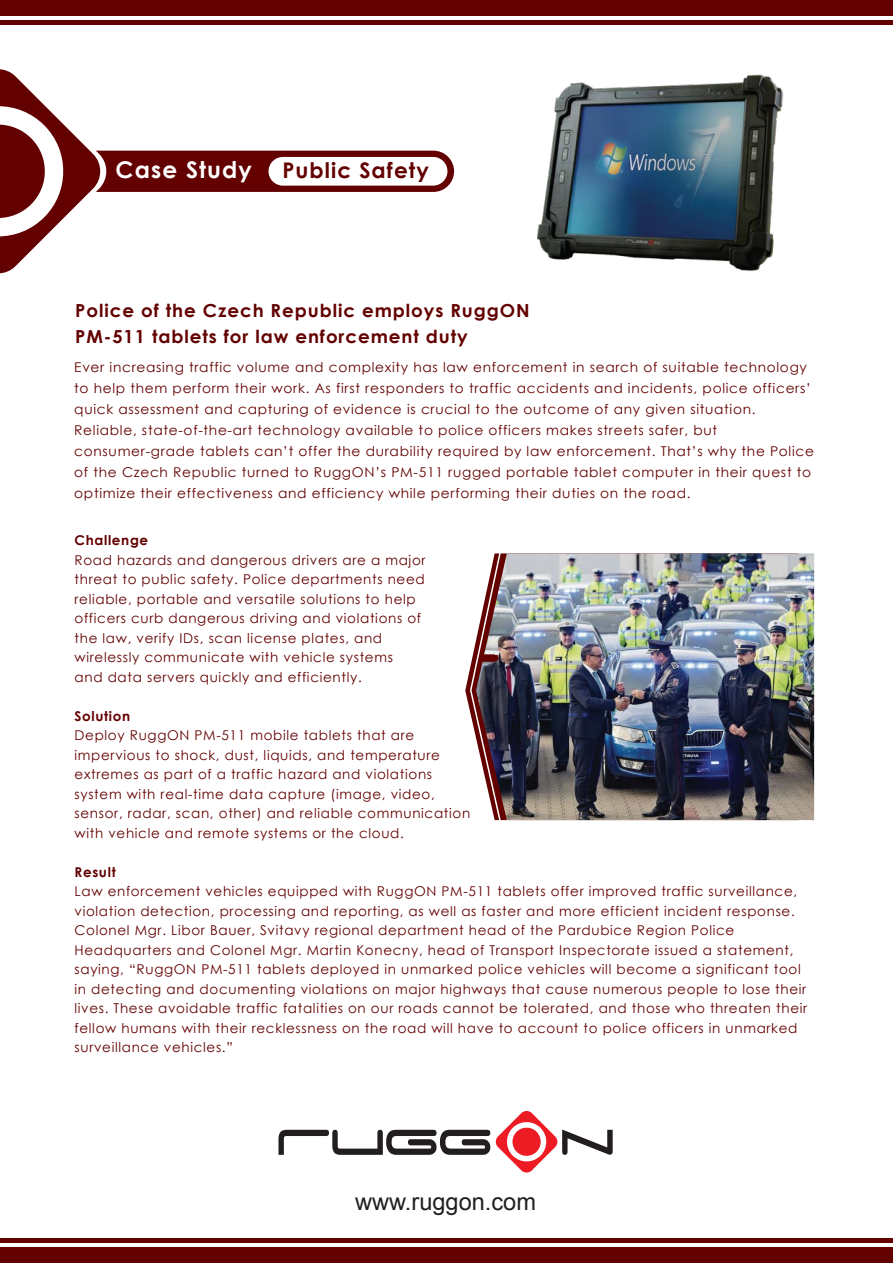
<style>
.page{position:relative;width:893px;height:1263px;background:#fff}
.page>*{position:absolute;margin:0;border:0;box-sizing:border-box;transform-origin:0 0}
.t1{font:23.55px "Arial";color:#221e1f}
.t2{font:700 23.1px "Century Gothic";letter-spacing:.05em;color:#fff}
.t3{font:700 21.6px "Century Gothic";letter-spacing:.05em;color:#630000}
.t4{font:700 18px/25.5px "Century Gothic";letter-spacing:.05em;color:#630000}
.t5{font:13.5px/19.5px "Century Gothic";letter-spacing:.05em;color:#630000}
.t6{font:700 13.5px "Century Gothic";letter-spacing:.05em;color:#630000}
</style>
<div class="page">
<img style="left:537px;top:74px;width:247px;height:197px">
<img style="left:502px;top:553px;width:312px;height:267px">
<svg style="left:469px;top:553px;width:33px;height:268px"></svg>
<svg style="left:0;top:69px;width:454px;height:205px"></svg>
<div style="left:268px;top:157px;width:179px;height:29px;background:#fff;border-radius:14px"></div>
<svg style="left:278px;top:1111px;width:335px;height:62px"></svg>
<div style="left:0;top:0;width:893px;height:15px;background:#630000"></div>
<div style="left:0;top:20px;width:893px;height:5px;background:#630000"></div>
<div style="left:0;top:1248px;width:893px;height:15px;background:#630000"></div>
<div style="left:0;top:1238px;width:893px;height:5px;background:#630000"></div>
<h2 class="t2" style="left:116px;top:152px;width:138px">Case Study</h2>
<h3 class="t3" style="left:282px;top:154px;width:148px">Public Safety</h3>
<h3 class="t4" style="left:75px;top:297px;width:456px">Police of the Czech Republic employs RuggON<br>PM-511 tablets for law enforcement duty</h3>
<p class="t5" style="left:74px;top:356px;width:741px;line-height:21px">Ever increasing traffic volume and complexity has law enforcement in search of suitable technology to help them perform their work. As first responders to traffic accidents and incidents, police officers’ quick assessment and capturing of evidence is crucial to the outcome of any given situation.<br>Reliable, state-of-the-art technology available to police officers makes streets safer, but consumer-grade tablets can’t offer the durability required by law enforcement. That’s why the Police of the Czech Republic turned to RuggON’s PM-511 rugged portable tablet computer in their quest to optimize their effectiveness and efficiency while performing their duties on the road.</p>
<p class="t6" style="left:75px;top:530px;width:75px">Challenge</p>
<p class="t5" style="left:75px;top:550px;width:353px">Road hazards and dangerous drivers are a major threat to public safety. Police departments need reliable, portable and versatile solutions to help officers curb dangerous driving and violations of the law, verify IDs, scan license plates, and wirelessly communicate with vehicle systems<br>and data servers quickly and efficiently.</p>
<p class="t6" style="left:75px;top:705px;width:57px">Solution</p>
<p class="t5" style="left:75px;top:725px;width:397px">Deploy RuggON PM-511 mobile tablets that are impervious to shock, dust, liquids, and temperature extremes as part of a traffic hazard and violations system with real-time data capture (image, video, sensor, radar, scan, other) and reliable communication with vehicle and remote systems or the cloud.</p>
<p class="t6" style="left:75px;top:861px;width:43px">Result</p>
<p class="t5" style="left:75px;top:881px;width:734px">Law enforcement vehicles equipped with RuggON PM-511 tablets offer improved traffic surveillance, violation detection, processing and reporting, as well as faster and more efficient incident response.<br>Colonel Mgr. Libor Bauer, Svitavy regional department head of the Pardubice Region Police Headquarters and Colonel Mgr. Martin Konecny, head of Transport Inspectorate issued a statement, saying, “RuggON PM-511 tablets deployed in unmarked police vehicles will become a significant tool in detecting and documenting violations on major highways that cause numerous people to lose their lives. These avoidable traffic fatalities on our roads cannot be tolerated, and those who threaten their fellow humans with their recklessness on the road will have to account to police officers in unmarked surveillance vehicles.”</p>
<h1 class="t1" style="left:355px;top:1186px;width:182px">www.ruggon.com</h1>
</div>
